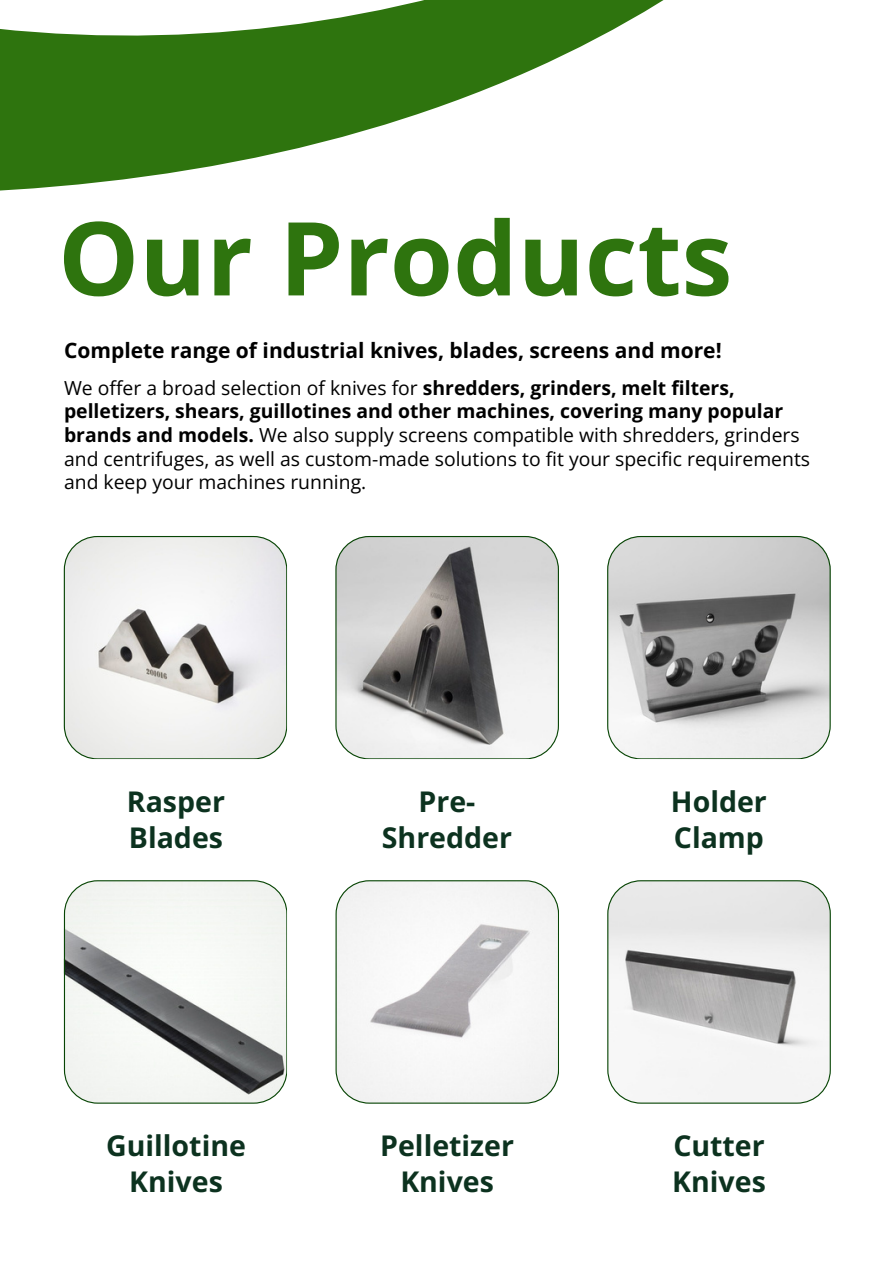
<style>
.page{position:relative;width:894px;height:1264px;background:#fff}
.page>*{position:absolute;margin:0;border:0;box-sizing:border-box;transform-origin:0 0}
.t1{font:700 102px "Open Sans";color:#2e740e}
.t2{font:700 28.5px/36px "Open Sans";color:#0c321f}
.t3{font:700 21px "Open Sans";color:#000}
.t4{font:19.35px/23.7px "Open Sans";color:#000}
.s1{font-weight:700}
</style>
<div class="page">
<svg style="left:64px;top:536px;width:223px;height:223px"></svg>
<svg style="left:335px;top:536px;width:223px;height:223px"></svg>
<svg style="left:607px;top:536px;width:222px;height:223px;background:#b4b5b4"></svg>
<svg style="left:64px;top:880px;width:223px;height:223px"></svg>
<svg style="left:335px;top:880px;width:223px;height:223px"></svg>
<svg style="left:607px;top:880px;width:223px;height:223px"></svg>
<svg style="left:0;top:52px;width:570px;height:139px;fill:#2e740e"></svg>
<svg style="left:0;top:0;width:664px;height:52px;fill:#2e740e"></svg>
<h1 class="t1" style="left:58px;top:186px;width:675px">Our Products</h1>
<p class="t3" style="left:64px;top:335px;width:659px">Complete range of industrial knives, blades, screens and more!</p>
<p class="t4" style="left:64px;top:375px;width:747px">We offer a broad selection of knives for <span class="s1">shredders, grinders, melt filters, pelletizers, shears, guillotines and other machines, covering many popular brands and models.</span> We also supply screens compatible with shredders, grinders and centrifuges, as well as custom-made solutions to fit your specific requirements and keep your machines running.</p>
<h2 class="t2" style="left:127px;top:782px;width:99px">Rasper<br>Blades</h2>
<h2 class="t2" style="left:382px;top:782px;width:131px;text-align:center">Pre-<br>Shredder</h2>
<h2 class="t2" style="left:670px;top:782px;width:97px">Holder<br>Clamp</h2>
<h2 class="t2" style="left:106px;top:1126px;width:141px;text-align:center">Guillotine<br>Knives</h2>
<h2 class="t2" style="left:380px;top:1126px;width:135px;text-align:center">Pelletizer<br>Knives</h2>
<h2 class="t2" style="left:672px;top:1126px;width:95px">Cutter<br>Knives</h2>
</div>
